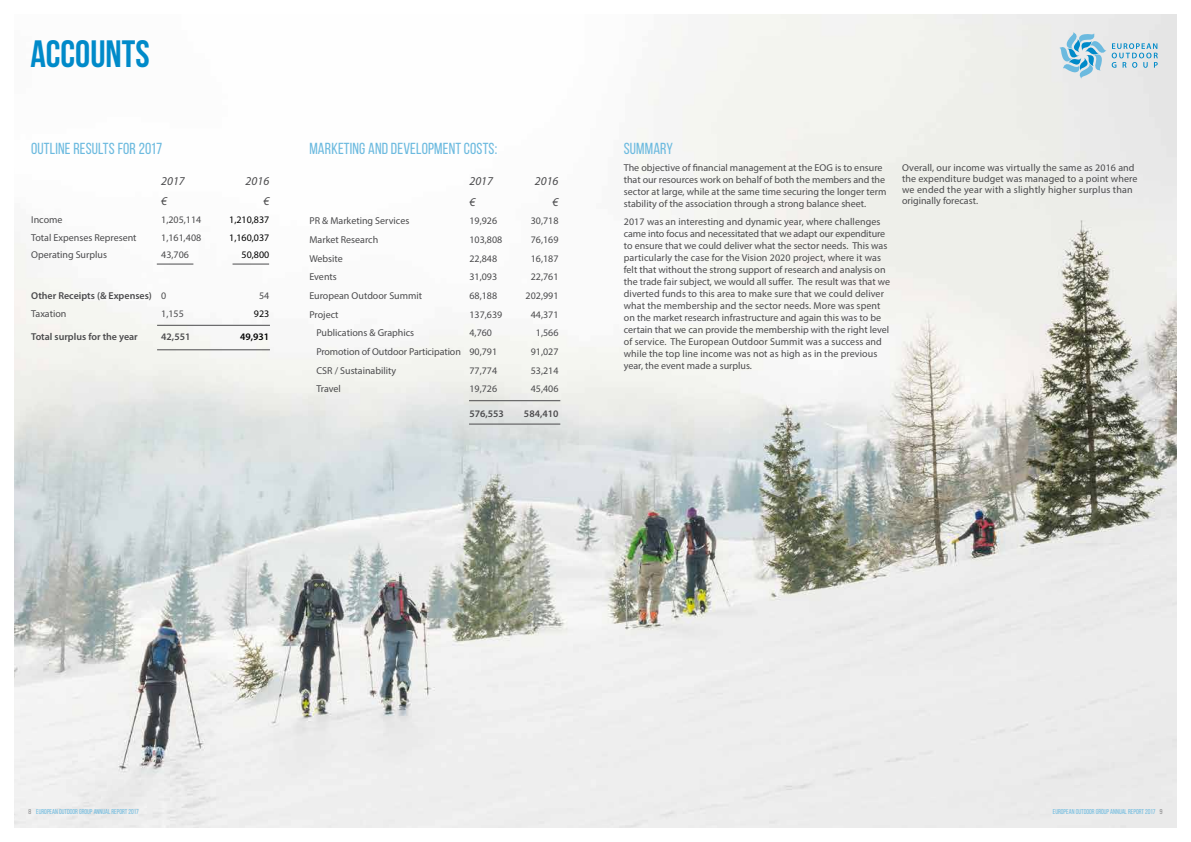
<style>
.page{position:relative;width:1191px;height:842px;background:#fff}
.page>*{position:absolute;margin:0;border:0;box-sizing:border-box;transform-origin:0 0}
.t1{font:700 38.1px "Bebas Neue";color:#008ac9}
.t2{font:16px "Bebas Neue";letter-spacing:.01em;color:#6cbadf}
.t3{font:italic 12px "Myriad Pro";color:#4b4b4d}
.t4{font:10px/12px "Myriad Pro";color:#4b4b4d}
.t5{font:600 10px "Myriad Pro";color:#4b4b4d}
.t6{font:10px "Myriad Pro";color:#000}
.t7{font:600 10px "Myriad Pro";color:#000}
.t8{font:7px "Bebas Neue";color:#6cbadf}
.s1{font-weight:400}
.s2{color:#4b4b4d}
</style>
<div class="page">
<img style="left:14px;top:14px;width:1162px;height:814px">
<hr style="left:232px;top:264px;width:37px;height:1px;background:#4b4b4d">
<hr style="left:157px;top:264px;width:36px;height:1px;background:#4b4b4d">
<hr style="left:469px;top:400px;width:91px;height:1px;background:#4b4b4d">
<hr style="left:157px;top:325px;width:113px;height:1px;background:#4b4b4d">
<hr style="left:469px;top:424px;width:91px;height:1px;background:#4b4b4d">
<hr style="left:157px;top:350px;width:113px;height:1px;background:#4b4b4d">
<svg style="left:1058px;top:32px;width:99px;height:47px;background:#bdd7e3"></svg>
<h1 class="t1" style="left:30px;top:33px;width:121px">ACCOUNTS</h1>
<h2 class="t2" style="left:31px;top:140px;width:133px">OUTLINE RESULTS FOR 2017</h2>
<p class="t3" style="left:161px;top:174px;width:25px">2017</p>
<p class="t3" style="left:246px;top:174px;width:25px">2016</p>
<p class="t3" style="left:161px;top:194px;width:7px">€</p>
<p class="t3" style="left:263px;top:194px;width:7px">€</p>
<p class="t4" style="left:31px;top:213px;width:33px">Income</p>
<p class="t4" style="left:161px;top:213px;width:42px">1,205,114</p>
<p class="t6" style="left:229px;top:213px;width:42px">1,210,837</p>
<p class="t4" style="left:31px;top:231px;width:107px">Total Expenses Represent</p>
<p class="t4" style="left:161px;top:231px;width:42px">1,161,408</p>
<p class="t6" style="left:229px;top:231px;width:42px">1,160,037</p>
<p class="t4" style="left:31px;top:249px;width:77px">Operating Surplus</p>
<p class="t4" style="left:161px;top:249px;width:29px">43,706</p>
<p class="t6" style="left:241px;top:249px;width:29px">50,800</p>
<p class="t5" style="left:31px;top:290px;width:137px">Other Receipts (&amp; Expenses) <span class="s1">0</span></p>
<p class="t4" style="left:259px;top:290px;width:12px">54</p>
<p class="t4" style="left:31px;top:307px;width:37px">Taxation</p>
<p class="t4" style="left:161px;top:307px;width:24px">1,155</p>
<p class="t6" style="left:254px;top:307px;width:17px">923</p>
<p class="t5" style="left:31px;top:331px;width:108px">Total surplus for the year</p>
<p class="t5" style="left:161px;top:331px;width:31px">42,551</p>
<p class="t7" style="left:240px;top:331px;width:31px">49,931</p>
<h2 class="t2" style="left:309px;top:140px;width:189px">MARKETING AND DEVELOPMENT COSTS:</h2>
<p class="t3" style="left:469px;top:174px;width:25px">2017</p>
<p class="t3" style="left:535px;top:174px;width:25px">2016</p>
<p class="t3" style="left:469px;top:194px;width:7px">€</p>
<p class="t3" style="left:552px;top:194px;width:7px">€</p>
<p class="t4" style="left:309px;top:215px;width:101px">PR &amp; Marketing Services</p>
<p class="t4" style="left:469px;top:215px;width:29px">19,926</p>
<p class="t4" style="left:531px;top:215px;width:29px">30,718</p>
<p class="t4" style="left:309px;top:233px;width:70px">Market Research</p>
<p class="t4" style="left:469px;top:233px;width:34px">103,808</p>
<p class="t4" style="left:531px;top:233px;width:29px">76,169</p>
<p class="t4" style="left:309px;top:252px;width:35px">Website</p>
<p class="t4" style="left:469px;top:252px;width:29px">22,848</p>
<p class="t4" style="left:531px;top:252px;width:29px">16,187</p>
<p class="t4" style="left:309px;top:271px;width:29px">Events</p>
<p class="t4" style="left:469px;top:271px;width:29px">31,093</p>
<p class="t4" style="left:531px;top:271px;width:29px">22,761</p>
<p class="t4" style="left:309px;top:289px;width:114px">European Outdoor Summit</p>
<p class="t4" style="left:469px;top:289px;width:29px">68,188</p>
<p class="t4" style="left:525px;top:289px;width:34px">202,991</p>
<p class="t4" style="left:309px;top:308px;width:31px">Project</p>
<p class="t4" style="left:469px;top:308px;width:34px">137,639</p>
<p class="t4" style="left:531px;top:308px;width:29px">44,371</p>
<p class="t4" style="left:316px;top:327px;width:99px">Publications &amp; Graphics</p>
<p class="t4" style="left:469px;top:327px;width:24px">4,760</p>
<p class="t4" style="left:536px;top:327px;width:24px">1,566</p>
<p class="t4" style="left:316px;top:345px;width:182px">Promotion of Outdoor Participation 90,791</p>
<p class="t4" style="left:531px;top:345px;width:29px">91,027</p>
<p class="t4" style="left:316px;top:364px;width:81px">CSR / Sustainability</p>
<p class="t4" style="left:469px;top:364px;width:29px">77,774</p>
<p class="t4" style="left:531px;top:364px;width:29px">53,214</p>
<p class="t4" style="left:316px;top:383px;width:26px">Travel</p>
<p class="t4" style="left:469px;top:383px;width:29px">19,726</p>
<p class="t4" style="left:531px;top:383px;width:29px">45,406</p>
<p class="t5" style="left:469px;top:407px;width:36px">576,553</p>
<p class="t5" style="left:524px;top:407px;width:36px">584,410</p>
<h2 class="t2" style="left:624px;top:140px;width:51px">SUMMARY</h2>
<p class="t4" style="left:624px;top:162px;width:264px">The objective of financial management at the EOG is to ensure that our resources work on behalf of both the members and the sector at large, while at the same time securing the longer term stability of the association through a strong balance sheet.</p>
<p class="t4" style="left:624px;top:216px;width:268px">2017 was an interesting and dynamic year, where challenges came into focus and necessitated that we adapt our expenditure to ensure that we could deliver what the sector needs. This was particularly the case for the Vision 2020 project, where it was felt that without the strong support of research and analysis on the trade fair subject, we would all suffer. The result was that we diverted funds to this area to make sure that we could deliver what the membership and the sector needs. More was spent on the market research infrastructure and again this was to be certain that we can provide the membership with the right level of service. The European Outdoor Summit was a success and while the top line income was not as high as in the previous year, the event made a surplus.</p>
<p class="t4" style="left:902px;top:162px;width:237px;line-height:11px">Overall, our income was virtually the same as 2016 and the expenditure budget was managed to a point where we ended the year with a slightly higher surplus than originally forecast.</p>
<p class="t8" style="left:28px;top:807px;width:112px"><span class="s2">8</span> EUROPEAN OUTDOOR GROUP ANNUAL REPORT 2017</p>
<p class="t8" style="left:1053px;top:807px;width:111px">EUROPEAN OUTDOOR GROUP ANNUAL REPORT 2017 <span class="s2">9</span></p>
</div>
